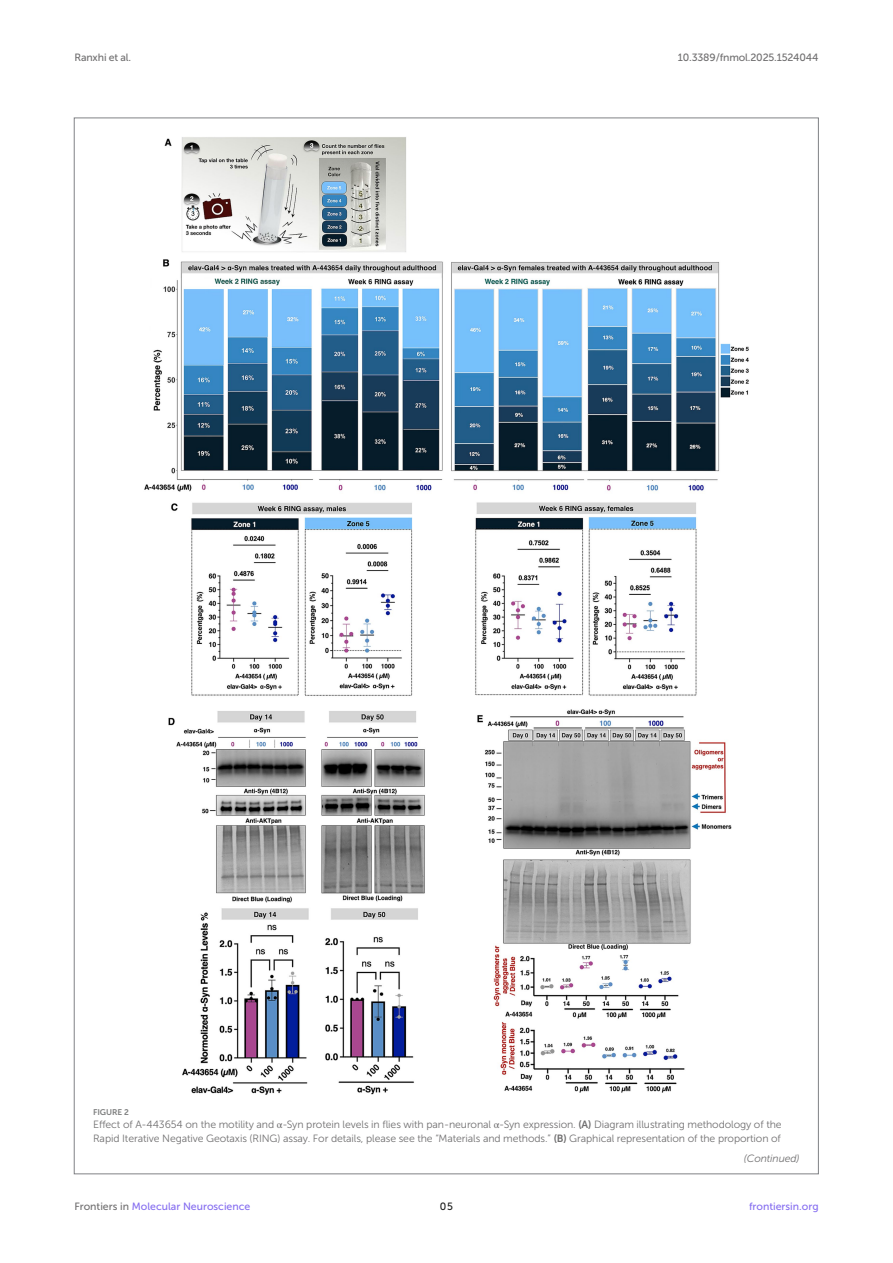
<style>
.page{position:relative;width:893px;height:1263px;background:#fff}
.page>*{position:absolute;margin:0;border:0;box-sizing:border-box;transform-origin:0 0}
.FIG_LEG{font:10.5px/13.5px "Museo Sans 300";letter-spacing:-.01em;color:#706f70}
.t1{font:10.5px "Museo Sans 500";color:#856df0}
.t2{font:10.5px "Museo Sans 500";letter-spacing:-.015em;color:#706f70}
.FIG_Continued{font:italic 10.5px "Museo Sans 300";letter-spacing:-.01em;color:#706f70}
.t3{font:10.5px "Museo Sans 500";color:#1b1c1b}
.FIG_HD{font:8.25px "Museo Sans 700";letter-spacing:-.01em;color:#7e7f7f}
.s1{font-family:"STIX General"}
.s2{font-family:"Museo Sans 700"}
.s3{color:#706f70}
</style>
<div class="page">
<img style="left:144px;top:137px;width:605px;height:958px">
<p class="t2" style="left:74px;top:51px;width:58px">Ranxhi et al.</p>
<p class="t2" style="left:678px;top:51px;width:142px">10.3389/fnmol.2025.1524044</p>
<p class="FIG_HD" style="left:93px;top:1107px;width:37px">FIGURE 2</p>
<p class="FIG_LEG" style="left:93px;top:1118px;width:690px">Effect of A-443654 on the motility and <span class="s1">α</span>-Syn protein levels in flies with pan-neuronal <span class="s1">α</span>-Syn expression. <span class="s2">(A)</span> Diagram illustrating methodology of the<br>Rapid Iterative Negative Geotaxis (RING) assay. For details, please see the “Materials and methods.” <span class="s2">(B)</span> Graphical representation of the proportion of</p>
<p class="FIG_Continued" style="left:744px;top:1153px;width:57px">(Continued)</p>
<p class="t1" style="left:74px;top:1200px;width:177px"><span class="s3">Frontiers in</span> Molecular Neuroscience</p>
<p class="t3" style="left:440px;top:1200px;width:14px">05</p>
<p class="t1" style="left:749px;top:1200px;width:71px">frontiersin.org</p>
</div>
